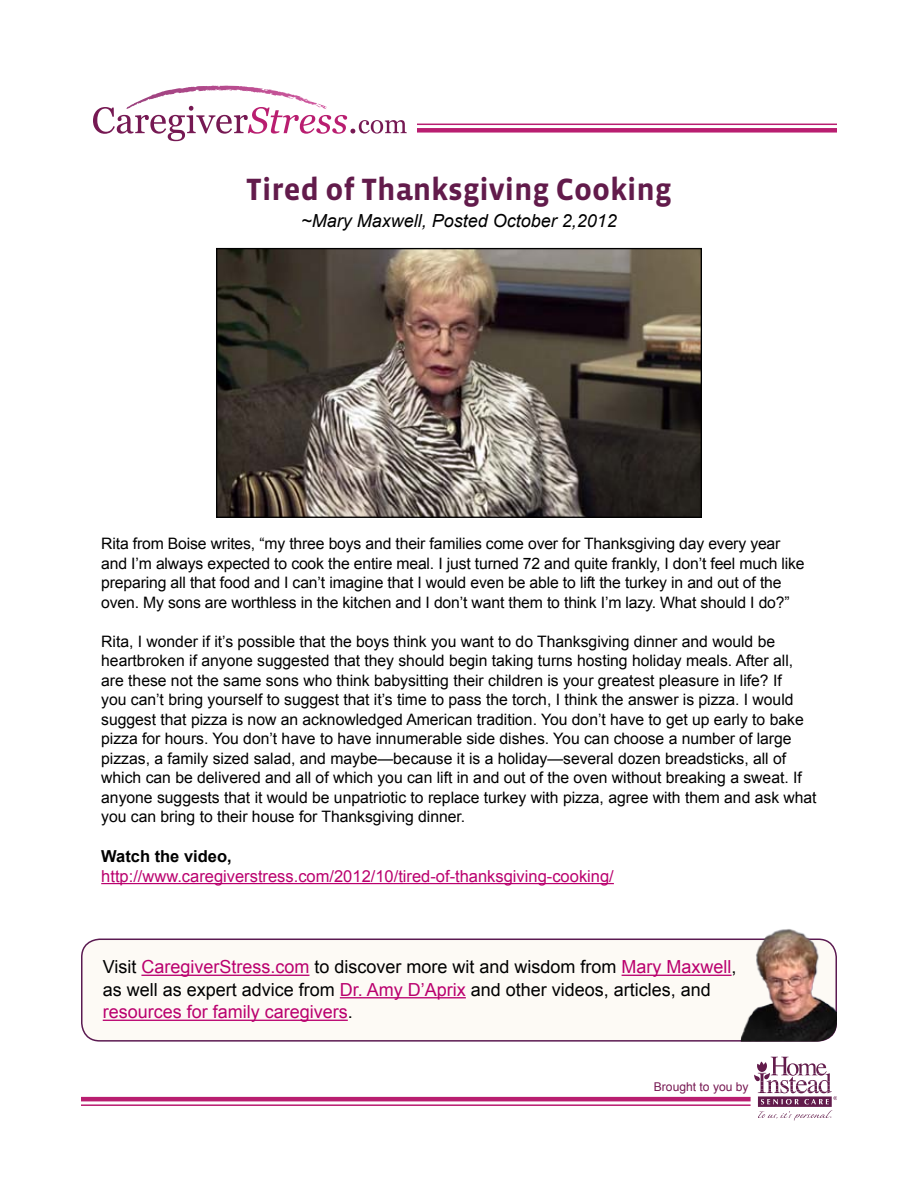
<style>
.page{position:relative;width:918px;height:1188px;background:#fff}
.page>*{position:absolute;margin:0;border:0;box-sizing:border-box;transform-origin:0 0}
.t1{font:700 31.5px "Vista Sans";color:#621b4b}
.t2{font:18px/22.5px "Arial";color:#000}
.t3{font:italic 18px "Arial";color:#000}
.t4{font:16.5px "Arial";color:#ba006e}
.t5{font:700 16.5px "Arial";color:#000}
.t6{font:15.75px/19.5px "Arial";color:#000}
.t7{font:12.15px "Arial";color:#771953}
.s1{color:#ba006e}
</style>
<div class="page">
<img style="left:131px;top:86px;width:85px;height:19px">
<svg style="left:93px;top:105px;width:314px;height:36px"></svg>
<hr style="left:417px;top:124px;width:420px;height:1px;background:#b91e70">
<div style="left:417px;top:128px;width:420px;height:5px;background:#b91e70"></div>
<hr style="left:81px;top:1097px;width:670px;height:4px;background:#b91e70">
<hr style="left:81px;top:1104px;width:670px;height:2px;background:#b91e70">
<svg style="left:754px;top:1057px;width:83px;height:64px"></svg>
<hr style="left:101px;top:883px;width:513px;height:1px;background:#ba006e">
<div style="left:82px;top:939px;width:754px;height:102px;background:#fdfaf5;border-radius:18px"></div>
<hr style="left:141px;top:975px;width:168px;height:1px;background:#ba006e">
<hr style="left:622px;top:975px;width:110px;height:1px;background:#ba006e">
<hr style="left:340px;top:997px;width:126px;height:1px;background:#ba006e">
<hr style="left:103px;top:1020px;width:245px;height:1px;background:#ba006e">
<div style="left:81px;top:939px;width:756px;height:103px;border:2px solid #5b1a51;border-radius:18px"></div>
<img style="left:218px;top:250px;width:482px;height:266px">
<div style="left:216px;top:248px;width:486px;height:270px;border:1px solid #000"></div>
<img style="left:741px;top:929px;width:96px;height:113px">
<h1 class="t1" style="left:246px;top:174px;width:427px">Tired of Thanksgiving Cooking</h1>
<p class="t3" style="left:301px;top:209px;width:317px">~Mary Maxwell, Posted October 2,2012</p>
<p class="t6" style="left:101px;top:534px;width:705px">Rita from Boise writes, “my three boys and their families come over for Thanksgiving day every year and I’m always expected to cook the entire meal. I just turned 72 and quite frankly, I don’t feel much like preparing all that food and I can’t imagine that I would even be able to lift the turkey in and out of the oven. My sons are worthless in the kitchen and I don’t want them to think I’m lazy. What should I do?”</p>
<p class="t6" style="left:101px;top:632px;width:717px">Rita, I wonder if it’s possible that the boys think you want to do Thanksgiving dinner and would be heartbroken if anyone suggested that they should begin taking turns hosting holiday meals. After all, are these not the same sons who think babysitting their children is your greatest pleasure in life? If<br>you can’t bring yourself to suggest that it’s time to pass the torch, I think the answer is pizza. I would suggest that pizza is now an acknowledged American tradition. You don’t have to get up early to bake pizza for hours. You don’t have to have innumerable side dishes. You can choose a number of large pizzas, a family sized salad, and maybe—because it is a holiday—several dozen breadsticks, all of which can be delivered and all of which you can lift in and out of the oven without breaking a sweat. If anyone suggests that it would be unpatriotic to replace turkey with pizza, agree with them and ask what you can bring to their house for Thanksgiving dinner.</p>
<p class="t5" style="left:101px;top:845px;width:132px">Watch the video,</p>
<p class="t4" style="left:101px;top:865px;width:514px">http://www.caregiverstress.com/2012/10/tired-of-thanksgiving-cooking/</p>
<p class="t2" style="left:103px;top:956px;width:635px">Visit <span class="s1">CaregiverStress.com</span> to discover more wit and wisdom from <span class="s1">Mary Maxwell</span>, as well as expert advice from <span class="s1">Dr. Amy D’Aprix</span> and other videos, articles, and <span class="s1">resources for family caregivers</span>.</p>
<p class="t7" style="left:654px;top:1079px;width:96px">Brought to you by</p>
</div>
